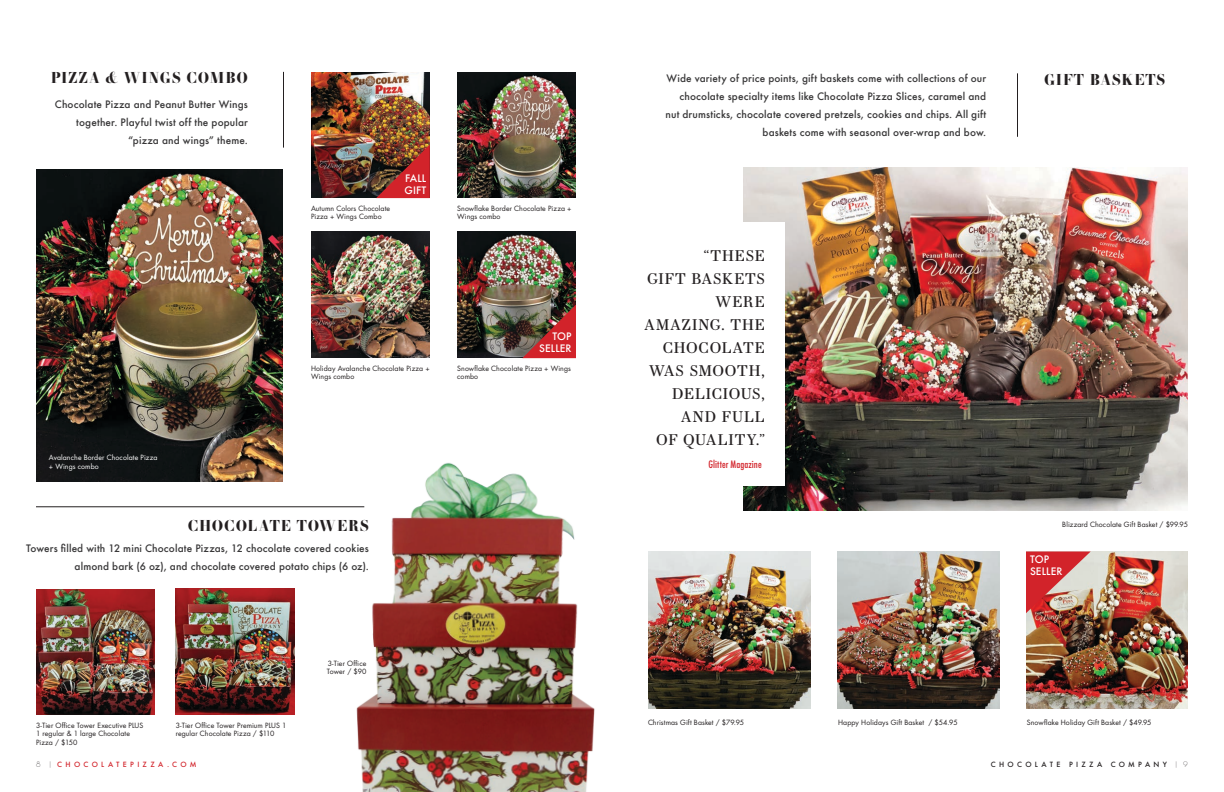
<style>
.page{position:relative;width:1224px;height:792px;background:#fff}
.page>*{position:absolute;margin:0;border:0;box-sizing:border-box;transform-origin:0 0}
.Big_Title{font:15px/23px "Essonnes Text";letter-spacing:.055em;color:#231f20;text-align:right}
.Big_Title-2{font:700 15px "Essonnes Headline";letter-spacing:.055em;color:#231f20}
.Black_Body_Text{font:500 10px/18px "Futura";letter-spacing:.015em;color:#383738;text-align:right}
.Black_Body_Text-2{font:500 10px/12px "Futura";letter-spacing:.01em;color:#fff}
.Black_Body_Text-3{font:500 condensed 10px "Futura";letter-spacing:.005em;color:#d2232a}
.t1{font:7px/8.4px "Futura";letter-spacing:.015em;color:#231f20}
.t2{font:7px/8.4px "Futura";letter-spacing:.015em;color:#fff}
.t3{font:500 7px "Futura";letter-spacing:.475em;color:#231f20}
.t4{font:500 7px "Futura";letter-spacing:.475em;color:#d2232a}
.s1{font-family:"Modulus";font-weight:400;font-size:8px;color:#231f20}
.s2{font-family:"Modulus";font-weight:400;font-size:8px}
</style>
<div class="page">
<img style="left:648px;top:552px;width:162px;height:157px">
<img style="left:1026px;top:552px;width:162px;height:157px">
<img style="left:837px;top:552px;width:162px;height:157px">
<img style="left:36px;top:169px;width:246px;height:312px">
<hr style="left:283px;top:72px;width:1px;height:76px;background:#231f20">
<img style="left:350px;top:462px;width:245px;height:330px">
<img style="left:176px;top:589px;width:118px;height:126px">
<img style="left:36px;top:589px;width:119px;height:126px">
<img style="left:311px;top:72px;width:119px;height:126px">
<img style="left:311px;top:232px;width:119px;height:126px">
<img style="left:457px;top:72px;width:119px;height:126px">
<img style="left:457px;top:232px;width:119px;height:126px">
<img style="left:376px;top:144px;width:54px;height:54px">
<hr style="left:36px;top:506px;width:328px;height:1px;background:#231f20">
<img style="left:743px;top:167px;width:445px;height:343px">
<hr style="left:1017px;top:73px;width:1px;height:64px;background:#231f20">
<div style="left:652px;top:222px;width:133px;height:264px;background:#fff"></div>
<svg style="left:522px;top:305px;width:54px;height:53px;background:#993f3a"></svg>
<img style="left:1026px;top:552px;width:65px;height:61px">
<p class="Big_Title-2" style="left:51px;top:67px;width:199px">PIZZA &amp; WINGS COMBO</p>
<p class="Black_Body_Text" style="left:55px;top:96px;width:195px">Chocolate Pizza and Peanut Butter Wings together. Playful twist off the popular “pizza and wings” theme.</p>
<p class="Black_Body_Text" style="left:667px;top:69px;width:321px">Wide variety of price points, gift baskets come with collections of our</p>
<p class="Big_Title-2" style="left:1044px;top:68px;width:123px">GIFT BASKETS</p>
<p class="Black_Body_Text" style="left:665px;top:87px;width:322px">chocolate specialty items like Chocolate Pizza Slices, caramel and nut drumsticks, chocolate covered pretzels, cookies and chips. All gift baskets come with seasonal over-wrap and bow.</p>
<p class="Black_Body_Text-2" style="left:404px;top:172px;width:23px">FALL<br>GIFT</p>
<p class="t1" style="left:311px;top:204px;width:81px">Autumn Colors Chocolate<br>Pizza + Wings Combo</p>
<p class="t1" style="left:457px;top:204px;width:116px">Snowflake Border Chocolate Pizza +<br>Wings combo</p>
<p class="t1" style="left:311px;top:364px;width:120px">Holiday Avalanche Chocolate Pizza +<br>Wings combo</p>
<p class="Black_Body_Text-2" style="left:539px;top:330px;width:34px;text-align:right">TOP<br>SELLER</p>
<p class="t1" style="left:457px;top:364px;width:115px">Snowflake Chocolate Pizza + Wings combo</p>
<p class="Big_Title" style="left:645px;top:244px;width:122px">“THESE<br>GIFT BASKETS<br>WERE<br>AMAZING. THE<br>CHOCOLATE<br>WAS SMOOTH,<br>DELICIOUS,<br>AND FULL<br>OF QUALITY.”</p>
<p class="t2" style="left:49px;top:454px;width:110px">Avalanche Border Chocolate Pizza + Wings combo</p>
<p class="Black_Body_Text-3" style="left:708px;top:458px;width:55px">Glitter Magazine</p>
<p class="Big_Title-2" style="left:188px;top:515px;width:183px">CHOCOLATE TOWERS</p>
<p class="Black_Body_Text" style="left:26px;top:539px;width:344px">Towers filled with 12 mini Chocolate Pizzas, 12 chocolate covered cookies almond bark (6 oz), and chocolate covered potato chips (6 oz).</p>
<p class="t1" style="left:1062px;top:521px;width:127px">Blizzard Chocolate Gift Basket / $99.95</p>
<p class="Black_Body_Text-2" style="left:1030px;top:554px;width:34px">TOP<br>SELLER</p>
<p class="t1" style="left:327px;top:659px;width:41px">3-Tier Office<br>Tower / $90</p>
<p class="t1" style="left:36px;top:721px;width:109px">3-Tier Office Tower Executive PLUS<br>1 regular &amp; 1 large Chocolate<br>Pizza / $150</p>
<p class="t1" style="left:176px;top:721px;width:112px">3-Tier Office Tower Premium PLUS 1 regular Chocolate Pizza / $110</p>
<p class="t1" style="left:648px;top:718px;width:98px">Christmas Gift Basket / $79.95</p>
<p class="t1" style="left:838px;top:718px;width:121px">Happy Holidays Gift Basket / $54.95</p>
<p class="t1" style="left:1027px;top:718px;width:126px">Snowflake Holiday Gift Basket / $49.95</p>
<p class="t4" style="left:36px;top:759px;width:162px"><span class="s1">8 |</span> CHOCOLATEPIZZA.COM</p>
<p class="t3" style="left:991px;top:760px;width:199px">CHOCOLATE PIZZA COMPANY <span class="s2">| 9</span></p>
</div>
